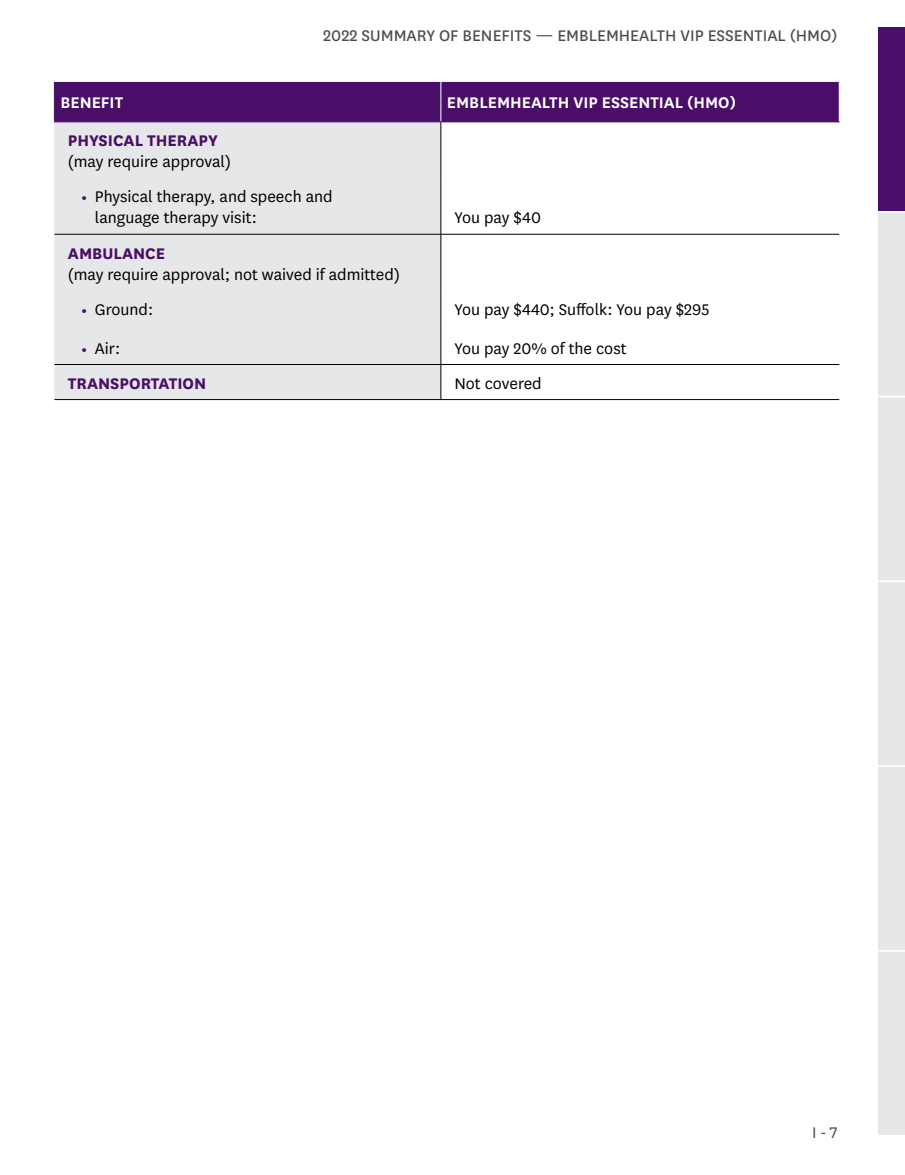
<style>
.page{position:relative;width:905px;height:1175px;background:#fff}
.page>*{position:absolute;margin:0;border:0;box-sizing:border-box;transform-origin:0 0}
.Table_Benefits{font:18px/21px "National";color:#000}
.Table_-_Body_Copy{font:18px "National";color:#000}
.Table_-_bullet{font:18px/21px "National";color:#000}
.t1{font:18px "National";color:#4d4d4f}
.Table_Head{font:600 18px "National";color:#fff}
.Table_Benefits-2{font:700 18px "National";color:#490e67}
.t2{font:18px "National";color:#4d4d4f}
.s1{font-weight:700;color:#490e67}
.s2{font-weight:800;font-size:15px;color:#490e67}
</style>
<div class="page">
<div style="left:878px;top:27px;width:26px;height:185px;background:#490e67"></div>
<div style="left:878px;top:211px;width:26px;height:923px;background:#e6e7e8"></div>
<div style="left:55px;top:82px;width:783px;height:39px;background:#490e67"></div>
<div style="left:54px;top:122px;width:386px;height:277px;background:#e6e7e8"></div>
<hr style="left:440px;top:82px;width:1px;height:39px;background:#fff">
<hr style="left:54px;top:82px;width:1px;height:39px;background:#490e67">
<hr style="left:54px;top:121px;width:387px;height:1px;background:#490e67">
<hr style="left:441px;top:121px;width:398px;height:1px;background:#490e67">
<hr style="left:440px;top:122px;width:1px;height:56px;background:#000">
<hr style="left:440px;top:178px;width:1px;height:56px;background:#000">
<hr style="left:440px;top:234px;width:1px;height:56px;background:#000">
<hr style="left:440px;top:290px;width:1px;height:35px;background:#000">
<hr style="left:440px;top:325px;width:1px;height:39px;background:#000">
<hr style="left:440px;top:365px;width:1px;height:34px;background:#000">
<hr style="left:54px;top:234px;width:387px;height:1px;background:#000">
<hr style="left:441px;top:234px;width:398px;height:1px;background:#000">
<hr style="left:54px;top:364px;width:387px;height:1px;background:#000">
<hr style="left:441px;top:364px;width:398px;height:1px;background:#000">
<hr style="left:54px;top:399px;width:387px;height:1px;background:#000">
<hr style="left:441px;top:399px;width:398px;height:1px;background:#000">
<p class="t1" style="left:323px;top:24px;width:516px">2022 SUMMARY OF BENEFITS — EMBLEMHEALTH VIP ESSENTIAL (HMO)</p>
<h1 class="Table_Head" style="left:60px;top:90px;width:64px">BENEFIT</h1>
<h1 class="Table_Head" style="left:447px;top:90px;width:291px">EMBLEMHEALTH VIP ESSENTIAL (HMO)</h1>
<h2 class="Table_Benefits" style="left:68px;top:129px;width:165px"><span class="s1">PHYSICAL THERAPY </span>(may require approval)</h2>
<p class="Table_-_bullet" style="left:95px;top:186px;width:239px;text-indent:-14px"><span class="s2">•</span> Physical therapy, and speech and language therapy visit:</p>
<p class="Table_-_Body_Copy" style="left:454px;top:206px;width:88px">You pay $40</p>
<h2 class="Table_Benefits" style="left:68px;top:242px;width:333px"><span class="s1">AMBULANCE<br></span>(may require approval; not waived if admitted)</h2>
<p class="Table_-_bullet" style="left:81px;top:298px;width:73px"><span class="s2">•</span> Ground:</p>
<p class="Table_-_Body_Copy" style="left:454px;top:297px;width:256px">You pay $440; Suffolk: You pay $295</p>
<p class="Table_-_bullet" style="left:81px;top:337px;width:40px"><span class="s2">•</span> Air:</p>
<p class="Table_-_Body_Copy" style="left:454px;top:336px;width:174px">You pay 20% of the cost</p>
<h2 class="Table_Benefits-2" style="left:68px;top:370px;width:140px">TRANSPORTATION</h2>
<p class="Table_-_Body_Copy" style="left:454px;top:371px;width:89px">Not covered</p>
<p class="t2" style="left:812px;top:1121px;width:27px">I - 7</p>
</div>
